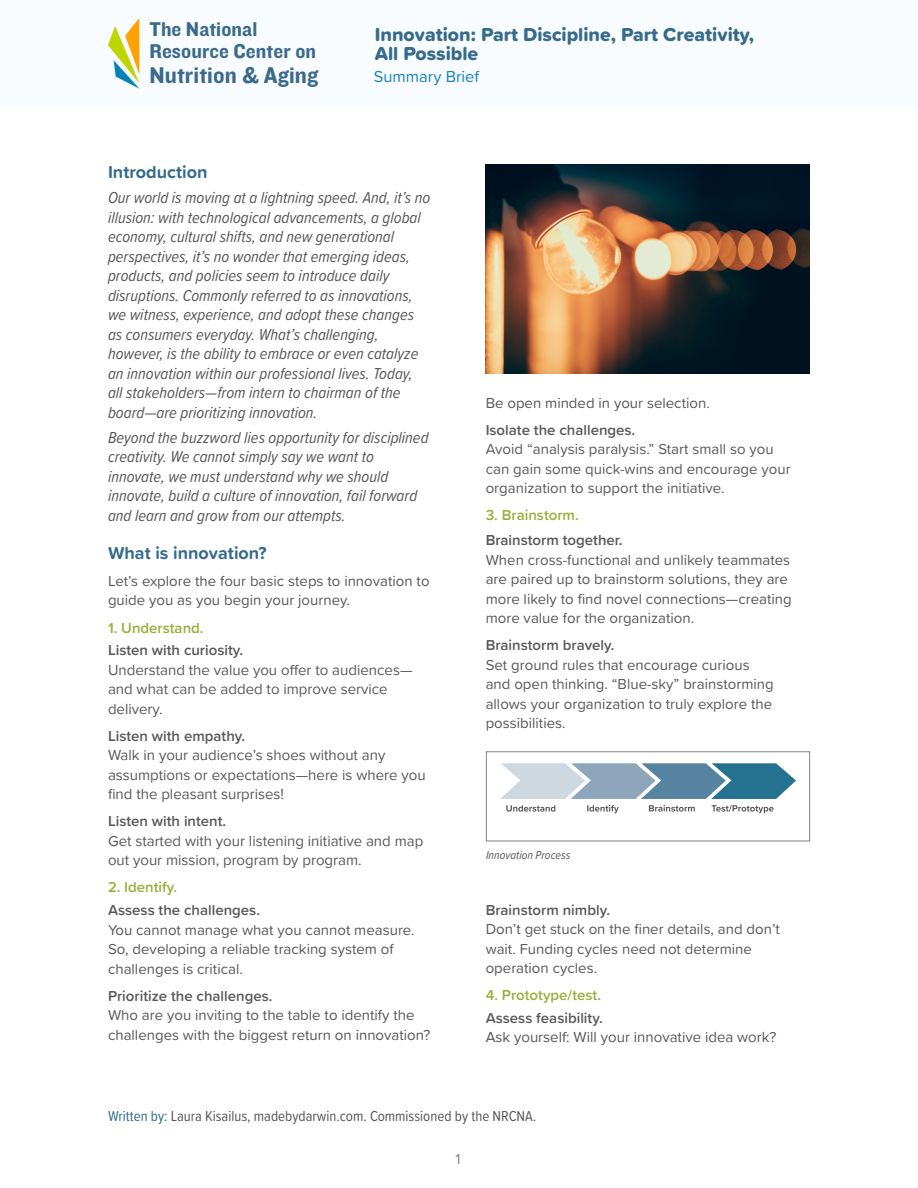
<style>
.page{position:relative;width:918px;height:1188px;background:#fff}
.page>*{position:absolute;margin:0;border:0;box-sizing:border-box;transform-origin:0 0}
.t1{font:23.7px "Knockout HTF51 Middleweight";letter-spacing:.005em;color:#3c6a8b}
.t2{font:20.7px/22.5px "Knockout HTF51 Middleweight";letter-spacing:.005em;color:#3c6a8b}
.t3{font:19.5px/19.5px "Proxima Soft Extrabld";color:#366b8c}
.Header_2{font:700 18px "Proxima Soft";color:#366b8c}
.Header_2-2{font:italic 16.5px/19.5px "Proxima Soft Cond";color:#57585a}
.t4{font:16.5px "Proxima Soft";color:#1782bb}
.t5{font:15px/19.5px "Proxima Soft";color:#57585a}
.t6{font:15px/19.5px "Proxima Nova";color:#57585a}
.t7{font:15px "Proxima Soft Cond";color:#57585a}
.t8{font:600 15px "Proxima Soft";color:#98af3a}
.t9{font:600 15px "Proxima Nova";color:#98af3a}
.t10{font:15px "Proxima Soft";color:#808285}
.Header_2-3{font:italic 12px "Proxima Soft Cond";color:#57585a}
.s1{font-weight:600}
.s2{font-family:"Proxima Nova";font-weight:600}
.s3{font-family:"Proxima Soft";font-weight:600}
.s4{color:#366b8c}
</style>
<div class="page">
<div style="left:0;top:0;width:918px;height:108px;background:#f9fcfe"></div>
<svg style="left:108px;top:18px;width:31px;height:71px"></svg>
<div style="left:486px;top:751px;width:324px;height:90px;border:1px solid #808285"></div>
<svg style="left:500px;top:763px;width:296px;height:36px;background:#87a9bc"></svg>
<svg style="left:506px;top:805px;width:49px;height:7px"></svg>
<svg style="left:587px;top:805px;width:32px;height:8px"></svg>
<svg style="left:649px;top:805px;width:46px;height:7px"></svg>
<svg style="left:712px;top:805px;width:62px;height:8px"></svg>
<img style="left:486px;top:164px;width:324px;height:210px">
<p class="t2" style="left:149px;top:18px;width:168px">The National<br>Resource Center on</p>
<p class="t1" style="left:149px;top:63px;width:170px">Nutrition &amp; Aging</p>
<p class="t4" style="left:374px;top:64px;width:107px">Summary Brief</p>
<p class="t3" style="left:375px;top:24px;width:381px">Innovation: Part Discipline, Part Creativity,<br>All Possible</p>
<p class="Header_2" style="left:108px;top:159px;width:101px">Introduction</p>
<p class="Header_2-2" style="left:108px;top:187px;width:324px">Our world is moving at a lightning speed. And, it’s no illusion: with technological advancements, a global economy, cultural shifts, and new generational perspectives, it’s no wonder that emerging ideas, products, and policies seem to introduce daily disruptions. Commonly referred to as innovations, we witness, experience, and adopt these changes as consumers everyday. What’s challenging, however, is the ability to embrace or even catalyze an innovation within our professional lives. Today, all stakeholders—from intern to chairman of the board—are prioritizing innovation.</p>
<p class="Header_2-2" style="left:108px;top:427px;width:322px">Beyond the buzzword lies opportunity for disciplined creativity. We cannot simply say we want to innovate, we must understand why we should innovate, build a culture of innovation, fail forward and learn and grow from our attempts.</p>
<p class="Header_2" style="left:108px;top:539px;width:160px">What is innovation?</p>
<p class="t5" style="left:108px;top:570px;width:323px">Let’s explore the four basic steps to innovation to guide you as you begin your journey.</p>
<p class="t9" style="left:108px;top:619px;width:97px">1. Understand.</p>
<p class="t6" style="left:108px;top:641px;width:306px"><span class="s1">Listen with curiosity.<br></span>Understand the value you offer to audiences— and what can be added to improve service delivery.</p>
<p class="t6" style="left:108px;top:726px;width:319px"><span class="s1">Listen with empathy.<br></span>Walk in your audience’s shoes without any assumptions or expectations—here is where you find the pleasant surprises!</p>
<p class="t6" style="left:108px;top:812px;width:317px"><span class="s1">Listen with intent.<br></span>Get started with your listening initiative and map out your mission, program by program.</p>
<p class="t8" style="left:108px;top:876px;width:71px">2. Identify.</p>
<p class="t5" style="left:108px;top:900px;width:308px"><span class="s1">Assess the challenges.<br></span>You cannot manage what you cannot measure.<br>So, developing a reliable tracking system of challenges is critical.</p>
<p class="t5" style="left:108px;top:985px;width:324px"><span class="s1">Prioritize the challenges.<br></span>Who are you inviting to the table to identify the challenges with the biggest return on innovation?</p>
<p class="t5" style="left:486px;top:392px;width:226px">Be open minded in your selection.</p>
<p class="t5" style="left:486px;top:419px;width:307px"><span class="s1">Isolate the challenges.<br></span>Avoid “analysis paralysis.” Start small so you can gain some quick-wins and encourage your organization to support the initiative.</p>
<p class="t8" style="left:486px;top:504px;width:95px">3. Brainstorm.</p>
<p class="t5" style="left:486px;top:530px;width:308px"><span class="s2">Brainstorm together.<br></span>When cross-functional and unlikely teammates are paired up to brainstorm solutions, they are more likely to find novel connections—creating more value for the organization.</p>
<p class="t5" style="left:486px;top:635px;width:290px"><span class="s1">Brainstorm bravely.<br></span>Set ground rules that encourage curious and open thinking. “Blue-sky” brainstorming allows your organization to truly explore the possibilities.</p>
<p class="Header_2-3" style="left:486px;top:847px;width:86px">Innovation Process</p>
<p class="t5" style="left:486px;top:899px;width:296px"><span class="s1">Brainstorm nimbly.<br></span>Don’t get stuck on the finer details, and don’t wait. Funding cycles need not determine operation cycles.</p>
<p class="t8" style="left:486px;top:984px;width:117px">4. Prototype/test.</p>
<p class="t6" style="left:486px;top:1008px;width:292px"><span class="s3">Assess feasibility.<br></span>Ask yourself: Will your innovative idea work?</p>
<p class="t7" style="left:108px;top:1105px;width:430px"><span class="s4">Written by:</span> Laura Kisailus, madebydarwin.com. Commissioned by the NRCNA.</p>
<p class="t10" style="left:456px;top:1147px;width:7px">1</p>
</div>
